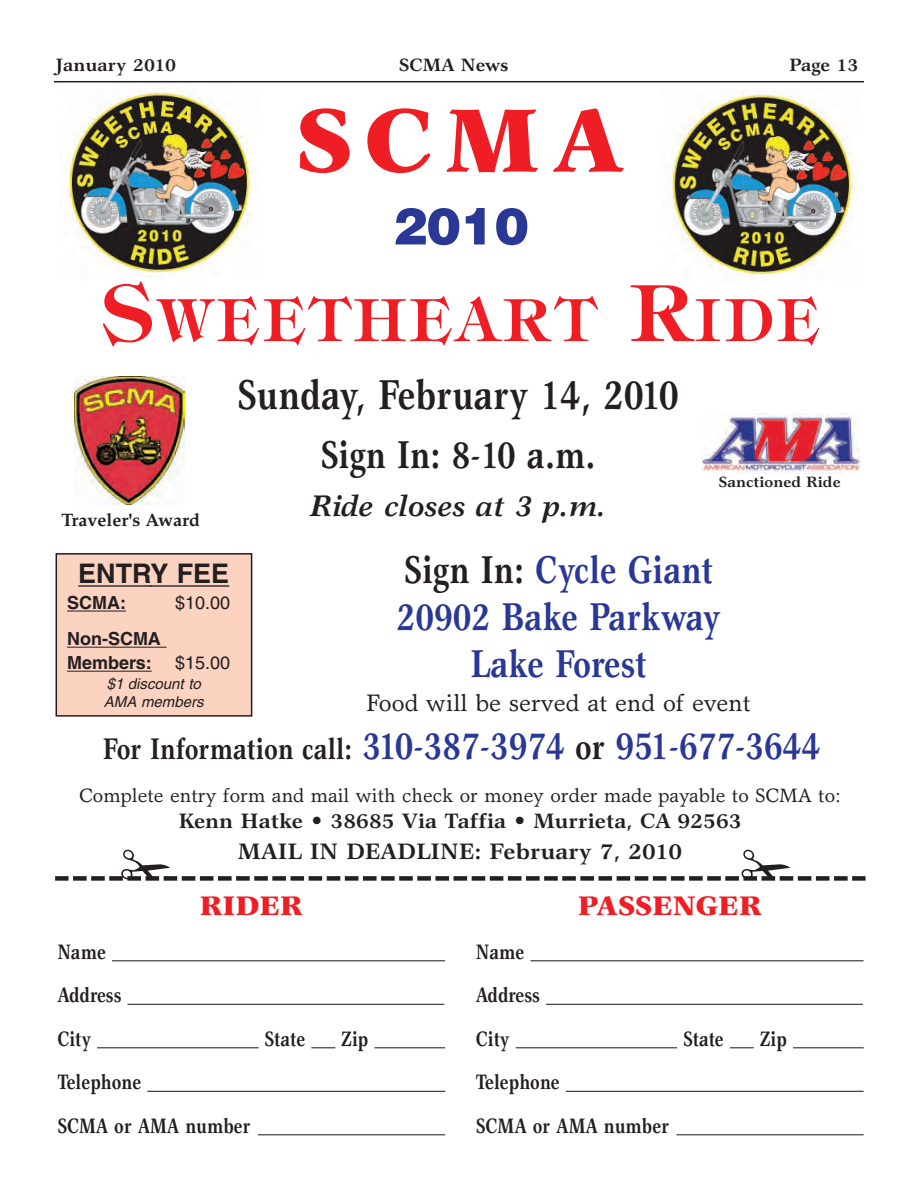
<style>
.page{position:relative;width:918px;height:1188px;background:#fff}
.page>*{position:absolute;margin:0;border:0;box-sizing:border-box;transform-origin:0 0}
.t1{font:900 90px "Garth Graphic";color:#ee1e24}
.t2{font:600 58.5px "Tiffany";letter-spacing:.08em;color:#ee1e24}
.t3{font:900 51px "Helvetica";color:#293795}
.t4{font:700 condensed 42px "Garth Graphic";color:#231f20}
.t5{font:700 condensed 39px/46.8px "Garth Graphic";color:#293795;text-align:center}
.t6{font:700 condensed 39px "Garth Graphic";color:#231f20}
.t7{font:italic 700 30px "Garth Graphic";color:#231f20}
.t8{font:900 27px "Garth Graphic";color:#ee1e24}
.t9{font:700 27px "Helvetica";color:#231f20}
.t10{font:24px "Garth Graphic";color:#231f20}
.t11{font:700 22.5px "Garth Graphic";color:#231f20}
.t12{font:700 condensed 21px/43.5px "Garth Graphic";color:#231f20}
.t13{font:700 21px "Garth Graphic";color:#231f20}
.t14{font:19.5px "Garth Graphic";color:#231f20}
.t15{font:700 18px "Garth Graphic";color:#231f20}
.t16{font:700 18px/24px "Helvetica";color:#231f20}
.t17{font:700 18px "Palatino";color:#231f20}
.t18{font:18px "Helvetica";color:#231f20}
.t19{font:italic 15px/18px "Helvetica";color:#231f20}
.t20{font:700 15px "Garth Graphic";color:#231f20}
.s1{font-size:78px}
.s2{color:#231f20}
.s3{font-size:30px;color:#231f20}
.s4{font-size:36px;color:#231f20}
</style>
<div class="page">
<hr style="left:54px;top:81px;width:810px;height:1px;background:#231f20">
<img style="left:67px;top:88px;width:188px;height:189px">
<img style="left:670px;top:90px;width:187px;height:189px">
<img style="left:74px;top:377px;width:110px;height:128px">
<div style="left:56px;top:554px;width:196px;height:162px;background:#fcd2c0"></div>
<div style="left:56px;top:553px;width:196px;height:164px;border:2px solid #231f20"></div>
<hr style="left:78px;top:585px;width:74px;height:2px;background:#231f20">
<hr style="left:150px;top:585px;width:79px;height:2px;background:#231f20">
<hr style="left:67px;top:611px;width:59px;height:1px;background:#231f20">
<hr style="left:67px;top:647px;width:99px;height:1px;background:#231f20">
<hr style="left:67px;top:671px;width:69px;height:1px;background:#231f20">
<svg style="left:136px;top:671px;width:16px;height:1px"></svg>
<div style="left:55px;top:876px;width:14px;height:5px;background:#231f20"></div>
<div style="left:852px;top:876px;width:14px;height:5px;background:#231f20"></div>
<hr style="left:112px;top:960px;width:333px;height:1px;background:#231f20">
<hr style="left:128px;top:1004px;width:316px;height:1px;background:#231f20">
<hr style="left:97px;top:1047px;width:162px;height:1px;background:#231f20">
<svg style="left:311px;top:1047px;width:24px;height:1px"></svg>
<hr style="left:374px;top:1047px;width:71px;height:1px;background:#231f20">
<hr style="left:147px;top:1091px;width:298px;height:1px;background:#231f20">
<hr style="left:258px;top:1134px;width:187px;height:1px;background:#231f20">
<hr style="left:530px;top:960px;width:334px;height:1px;background:#231f20">
<hr style="left:546px;top:1004px;width:317px;height:1px;background:#231f20">
<hr style="left:516px;top:1047px;width:161px;height:1px;background:#231f20">
<svg style="left:730px;top:1047px;width:24px;height:1px"></svg>
<hr style="left:793px;top:1047px;width:71px;height:1px;background:#231f20">
<hr style="left:566px;top:1091px;width:298px;height:1px;background:#231f20">
<hr style="left:676px;top:1134px;width:188px;height:1px;background:#231f20">
<img style="left:701px;top:414px;width:159px;height:59px">
<svg style="left:73px;top:876px;width:775px;height:5px"></svg>
<p class="t15" style="left:56px;top:58px;width:122px">January 2010</p>
<p class="t15" style="left:399px;top:58px;width:111px">SCMA News</p>
<p class="t15" style="left:789px;top:58px;width:71px">Page 13</p>
<h1 class="t1" style="left:296px;top:106px;width:331px">SCMA</h1>
<h3 class="t3" style="left:393px;top:208px;width:138px">2010</h3>
<h2 class="t2" style="left:102px;top:297px;width:719px"><span class="s1">S</span>WEETHEART <span class="s1">R</span>IDE</h2>
<h3 class="t4" style="left:237px;top:379px;width:443px">Sunday, February 14, 2010</h3>
<h3 class="t6" style="left:320px;top:439px;width:277px">Sign In: 8-10 a.m.</h3>
<h3 class="t7" style="left:310px;top:494px;width:298px">Ride closes at 3 p.m.</h3>
<p class="t20" style="left:719px;top:477px;width:123px">Sanctioned Ride</p>
<p class="t17" style="left:61px;top:513px;width:140px">Traveler's Award</p>
<p class="t9" style="left:78px;top:564px;width:152px">ENTRY FEE</p>
<p class="t16" style="left:67px;top:593px;width:60px">SCMA:</p>
<p class="t18" style="left:175px;top:596px;width:57px">$10.00</p>
<p class="t16" style="left:67px;top:629px;width:95px">Non-SCMA<br>Members:</p>
<h3 class="t5" style="left:397px;top:550px;width:325px"><span class="s2">Sign In:</span> Cycle Giant<br>20902 Bake Parkway<br>Lake Forest</h3>
<p class="t18" style="left:175px;top:656px;width:57px">$15.00</p>
<p class="t19" style="left:104px;top:676px;width:104px">$1 discount to<br>AMA members</p>
<p class="t10" style="left:366px;top:694px;width:386px">Food will be served at end of event</p>
<h3 class="t5" style="left:103px;top:727px;width:719px"><span class="s3">For Information call:</span> 310-387-3974 <span class="s4">or</span> 951-677-3644</h3>
<p class="t14" style="left:79px;top:788px;width:763px">Complete entry form and mail with check or money order made payable to SCMA to:</p>
<p class="t13" style="left:178px;top:813px;width:565px">Kenn Hatke • 38685 Via Taffia • Murrieta, CA 92563</p>
<p class="t11" style="left:238px;top:843px;width:446px">MAIL IN DEADLINE: February 7, 2010</p>
<p class="t8" style="left:200px;top:896px;width:105px">RIDER</p>
<p class="t12" style="left:57px;top:932px;width:66px">Name<br>Address<br>City</p>
<p class="t8" style="left:578px;top:896px;width:185px">PASSENGER</p>
<p class="t12" style="left:476px;top:932px;width:66px">Name<br>Address<br>City</p>
<p class="t12" style="left:265px;top:1019px;width:42px">State</p>
<p class="t12" style="left:341px;top:1019px;width:29px">Zip</p>
<p class="t12" style="left:683px;top:1019px;width:42px">State</p>
<p class="t12" style="left:760px;top:1019px;width:29px">Zip</p>
<p class="t12" style="left:57px;top:1062px;width:195px">Telephone<br>SCMA or AMA number</p>
<p class="t12" style="left:476px;top:1062px;width:195px">Telephone<br>SCMA or AMA number</p>
</div>
